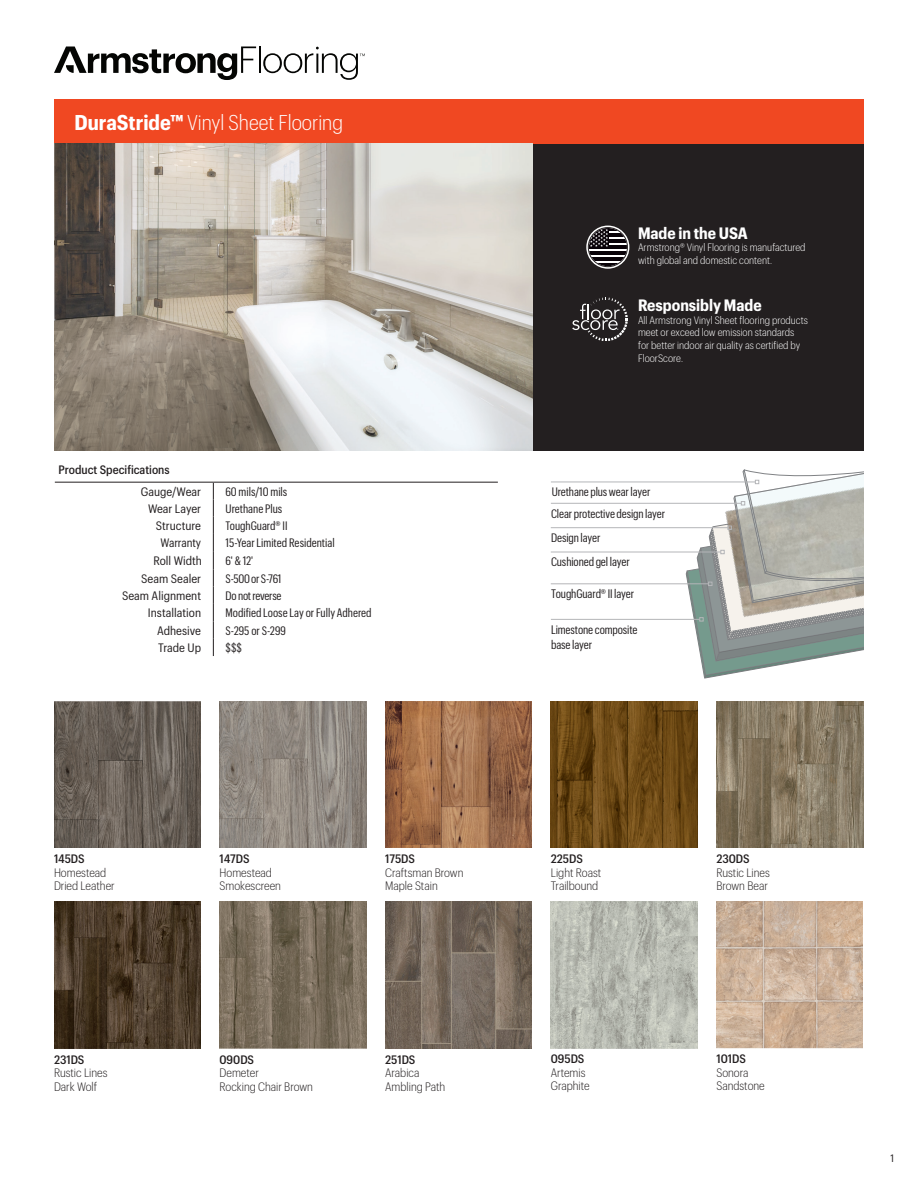
<style>
.page{position:relative;width:918px;height:1188px;background:#fff}
.page>*{position:absolute;margin:0;border:0;box-sizing:border-box;transform-origin:0 0}
.t1{font:300 21px "Graphik Compact";color:#fff}
.t2{font:700 16.2px "Graphik Compact";color:#fff}
.SKU_and_Color{font:12.15px "Graphik Cond";letter-spacing:-.01em;color:#231f20}
.SKU_and_Color-2{font:12px "Graphik Cond";letter-spacing:-.01em;color:#231f20}
.t3{font:300 12px "Graphik Compact";color:#231f20}
.t4{font:12px "Graphik Compact";color:#231f20}
.t5{font:500 12px "Graphik Compact";color:#231f20}
.t6{font:12px "Graphik Compact";color:#231f20;scale:.95 1}
.t7{font:300 10.5px/12.9px "Graphik Compact";color:#fff}
.t8{font:10.5px "Graphik Compact";color:#231f20}
.s1{font-weight:700}
</style>
<div class="page">
<img style="left:665px;top:450px;width:199px;height:254px">
<hr style="left:259px;top:46px;width:2px;height:27px;background:#040503">
<svg style="left:54px;top:46px;width:202px;height:34px"></svg>
<svg style="left:263px;top:47px;width:102px;height:33px"></svg>
<hr style="left:551px;top:482px;width:204px;height:1px;background:#b4b5b8">
<hr style="left:551px;top:503px;width:190px;height:1px;background:#b4b5b8">
<hr style="left:551px;top:552px;width:170px;height:1px;background:#b4b5b8">
<hr style="left:551px;top:619px;width:149px;height:1px;background:#b4b5b8">
<div style="left:54px;top:99px;width:810px;height:45px;background:#f04822"></div>
<div style="left:485px;top:144px;width:379px;height:306px;background:#231f20"></div>
<img style="left:220px;top:701px;width:146px;height:147px">
<img style="left:385px;top:701px;width:147px;height:147px">
<img style="left:54px;top:902px;width:147px;height:146px">
<img style="left:551px;top:701px;width:147px;height:147px">
<img style="left:716px;top:701px;width:147px;height:147px">
<img style="left:220px;top:901px;width:146px;height:147px">
<img style="left:54px;top:144px;width:479px;height:306px">
<img style="left:54px;top:701px;width:147px;height:147px">
<img style="left:385px;top:901px;width:147px;height:147px">
<svg style="left:213px;top:483px;width:1px;height:173px"></svg>
<hr style="left:55px;top:482px;width:158px;height:1px;background:#231f20">
<hr style="left:213px;top:482px;width:285px;height:1px;background:#231f20">
<hr style="left:551px;top:527px;width:177px;height:1px;background:#b4b5b8">
<hr style="left:551px;top:583px;width:158px;height:1px;background:#b4b5b8">
<svg style="left:686px;top:459px;width:178px;height:219px"></svg>
<img style="left:551px;top:901px;width:147px;height:147px">
<img style="left:716px;top:901px;width:147px;height:147px">
<svg style="left:586px;top:226px;width:43px;height:43px"></svg>
<svg style="left:572px;top:298px;width:56px;height:43px"></svg>
<p class="t1" style="left:75px;top:108px;width:270px"><span class="s1">DuraStride™</span> Vinyl Sheet Flooring</p>
<p class="t5" style="left:59px;top:461px;width:113px">Product Specifications</p>
<p class="t4" style="left:141px;top:483px;width:62px">Gauge/Wear</p>
<p class="SKU_and_Color-2" style="left:226px;top:483px;width:63px">60 mils/10 mils</p>
<p class="t4" style="left:148px;top:500px;width:54px">Wear Layer</p>
<p class="SKU_and_Color-2" style="left:226px;top:500px;width:58px">Urethane Plus</p>
<p class="t4" style="left:156px;top:517px;width:47px">Structure</p>
<p class="SKU_and_Color-2" style="left:226px;top:518px;width:63px">ToughGuard® II</p>
<p class="t6" style="left:161px;top:534px;width:44px">Warranty</p>
<p class="SKU_and_Color-2" style="left:226px;top:535px;width:111px">15-Year Limited Residential</p>
<p class="t4" style="left:153px;top:552px;width:50px">Roll Width</p>
<p class="SKU_and_Color-2" style="left:226px;top:552px;width:29px">6' &amp; 12'</p>
<p class="t4" style="left:141px;top:570px;width:61px">Seam Sealer</p>
<p class="SKU_and_Color-2" style="left:226px;top:570px;width:57px">S-500 or S-761</p>
<p class="t4" style="left:122px;top:587px;width:81px">Seam Alignment</p>
<p class="SKU_and_Color-2" style="left:226px;top:587px;width:58px">Do not reverse</p>
<p class="t4" style="left:148px;top:604px;width:55px">Installation</p>
<p class="SKU_and_Color-2" style="left:226px;top:605px;width:147px">Modified Loose Lay or Fully Adhered</p>
<p class="t4" style="left:157px;top:622px;width:45px">Adhesive</p>
<p class="SKU_and_Color-2" style="left:226px;top:622px;width:62px">S-295 or S-299</p>
<p class="t4" style="left:158px;top:639px;width:44px">Trade Up</p>
<p class="SKU_and_Color-2" style="left:226px;top:640px;width:18px">$$$</p>
<p class="t5" style="left:54px;top:850px;width:32px">145DS</p>
<p class="t3" style="left:54px;top:864px;width:54px">Homestead</p>
<p class="t3" style="left:54px;top:878px;width:62px">Dried Leather</p>
<p class="t5" style="left:54px;top:1051px;width:32px">231DS</p>
<p class="t3" style="left:54px;top:1064px;width:55px">Rustic Lines</p>
<p class="t3" style="left:54px;top:1078px;width:45px">Dark Wolf</p>
<p class="t5" style="left:220px;top:850px;width:31px">147DS</p>
<p class="t3" style="left:220px;top:864px;width:54px">Homestead</p>
<p class="t3" style="left:220px;top:877px;width:63px">Smokescreen</p>
<p class="t5" style="left:220px;top:1051px;width:36px">090DS</p>
<p class="t3" style="left:220px;top:1064px;width:41px">Demeter</p>
<p class="t3" style="left:220px;top:1078px;width:95px">Rocking Chair Brown</p>
<p class="t5" style="left:385px;top:850px;width:31px">175DS</p>
<p class="t3" style="left:385px;top:864px;width:80px">Craftsman Brown</p>
<p class="t3" style="left:385px;top:877px;width:54px">Maple Stain</p>
<p class="t5" style="left:385px;top:1051px;width:32px">251DS</p>
<p class="t3" style="left:385px;top:1064px;width:36px">Arabica</p>
<p class="t3" style="left:385px;top:1078px;width:62px">Ambling Path</p>
<p class="t2" style="left:638px;top:221px;width:111px">Made in the USA</p>
<p class="t7" style="left:638px;top:240px;width:169px">Armstrong® Vinyl Flooring is manufactured with global and domestic content.</p>
<p class="t2" style="left:638px;top:293px;width:125px">Responsibly Made</p>
<p class="t7" style="left:638px;top:313px;width:171px">All Armstrong Vinyl Sheet flooring products meet or exceed low emission standards for better indoor air quality as certified by FloorScore.</p>
<p class="SKU_and_Color-2" style="left:552px;top:484px;width:100px">Urethane plus wear layer</p>
<p class="SKU_and_Color-2" style="left:551px;top:505px;width:116px">Clear protective design layer</p>
<p class="SKU_and_Color" style="left:551px;top:554px;width:80px">Cushioned gel layer</p>
<p class="SKU_and_Color-2" style="left:551px;top:529px;width:51px">Design layer</p>
<p class="SKU_and_Color" style="left:551px;top:585px;width:85px">ToughGuard® II layer</p>
<p class="SKU_and_Color" style="left:551px;top:621px;width:88px">Limestone composite</p>
<p class="SKU_and_Color" style="left:551px;top:636px;width:43px">base layer</p>
<p class="t5" style="left:551px;top:850px;width:34px">225DS</p>
<p class="t3" style="left:551px;top:864px;width:52px">Light Roast</p>
<p class="t3" style="left:551px;top:877px;width:49px">Trailbound</p>
<p class="t5" style="left:551px;top:1050px;width:35px">095DS</p>
<p class="t3" style="left:551px;top:1064px;width:36px">Artemis</p>
<p class="t3" style="left:551px;top:1078px;width:40px">Graphite</p>
<p class="t5" style="left:716px;top:850px;width:35px">230DS</p>
<p class="t3" style="left:716px;top:864px;width:55px">Rustic Lines</p>
<p class="t3" style="left:716px;top:877px;width:53px">Brown Bear</p>
<p class="t5" style="left:716px;top:1050px;width:31px">101DS</p>
<p class="t3" style="left:716px;top:1064px;width:34px">Sonora</p>
<p class="t3" style="left:716px;top:1078px;width:50px">Sandstone</p>
<p class="t8" style="left:891px;top:1151px;width:5px">1</p>
</div>
